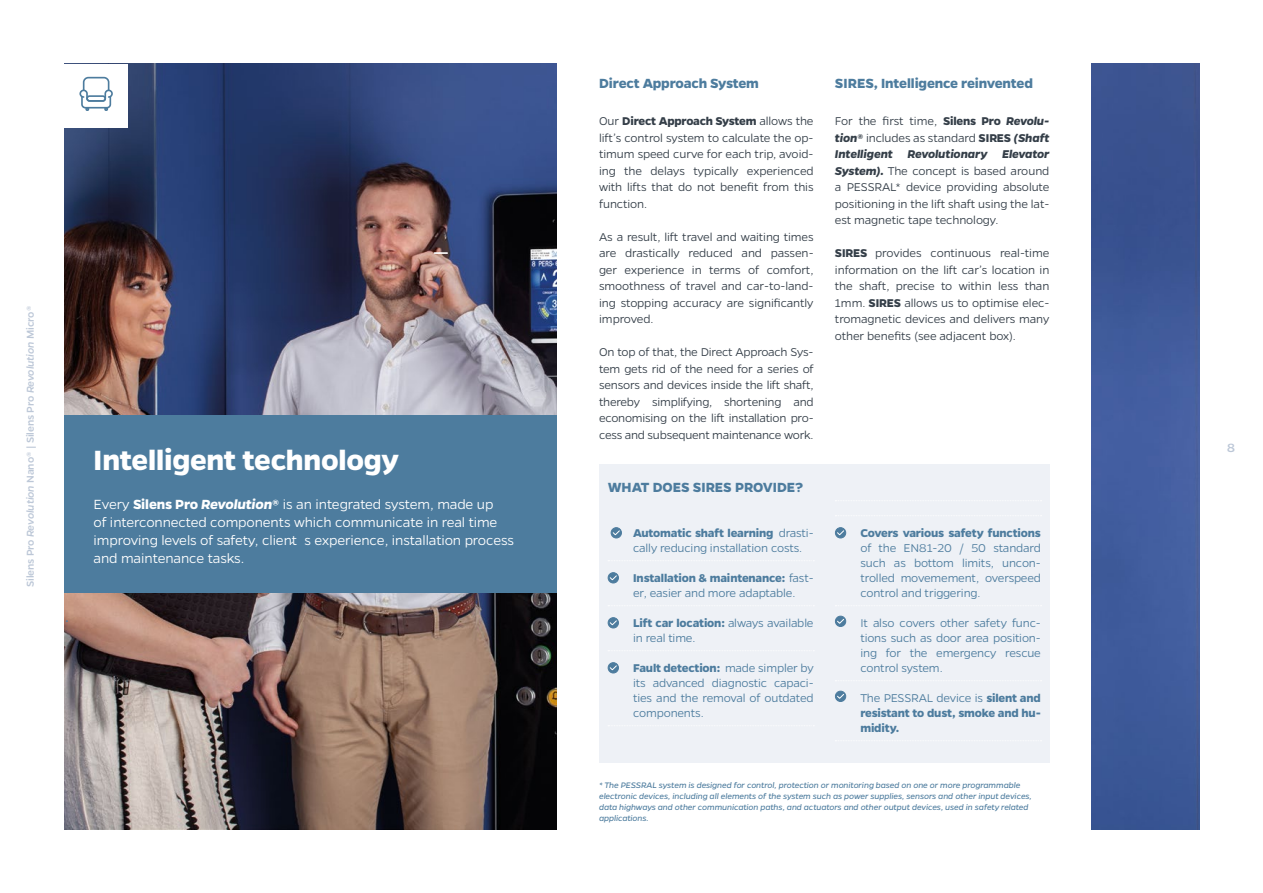
<style>
.page{position:relative;width:1263px;height:893px;background:#fff}
.page>*{position:absolute;margin:0;border:0;box-sizing:border-box;transform-origin:0 0}
.t1{font:700 31.5px "Gentona";letter-spacing:-.01em;color:#fff}
.t2{font:200 28.5px "Gentona";color:#4d7c9e}
.t3{font:300 15px/18px "Gentona";letter-spacing:-.01em;color:#fff}
.t4{font:700 15px "Gentona";letter-spacing:-.01em;color:#4d7c9e}
.t5{font:500 13.5px "Gentona";color:#bcc7d7}
.t6{font:300 12.75px/16.5px "Gentona";letter-spacing:-.01em;color:#343e48;text-align:justify}
.t7{font:300 12.75px/15px "Gentona";letter-spacing:-.015em;color:#4d7c9e}
.t8{font:700 12.75px/15px "Gentona";letter-spacing:-.015em;color:#4d7c9e;text-align:justify}
.t9{font:500 11.25px "Gentona";letter-spacing:-.01em;color:#bcc7d7}
.t10{font:italic 9px/10.8px "Gentona";letter-spacing:-.01em;color:#4d7c9e}
.s1{font-style:italic}
.s2{font-weight:700}
.s3{font-weight:700;font-style:italic}
.s4{font-weight:300}
</style>
<div class="page">
<img style="left:64px;top:64px;width:493px;height:765px">
<img style="left:1092px;top:64px;width:107px;height:765px">
<div style="left:64px;top:416px;width:493px;height:177px;background:#4d7c9e"></div>
<div style="left:599px;top:464px;width:450px;height:299px;background:#eef1f6"></div>
<div style="left:611px;top:528px;width:10px;height:10px;background:#5f89a8;border-radius:50%"></div>
<div style="left:611px;top:527px;width:11px;height:11px;border:1px solid #4d7c9e;border-radius:50%"></div>
<svg style="left:612px;top:529px;width:9px;height:7px"></svg>
<div style="left:608px;top:573px;width:10px;height:10px;background:#5e89a7;border-radius:50%"></div>
<div style="left:608px;top:572px;width:11px;height:11px;border:1px solid #4d7c9e;border-radius:50%"></div>
<svg style="left:609px;top:574px;width:9px;height:7px"></svg>
<div style="left:608px;top:618px;width:10px;height:10px;background:#5e88a7;border-radius:50%"></div>
<div style="left:608px;top:617px;width:11px;height:11px;border:1px solid #4d7c9e;border-radius:50%"></div>
<svg style="left:609px;top:619px;width:9px;height:7px"></svg>
<div style="left:608px;top:663px;width:10px;height:10px;background:#5e88a7;border-radius:50%"></div>
<div style="left:608px;top:662px;width:11px;height:11px;border:1px solid #4d7c9e;border-radius:50%"></div>
<svg style="left:609px;top:664px;width:9px;height:7px"></svg>
<div style="left:835px;top:527px;width:11px;height:11px;border:1px solid #4d7c9e;border-radius:50%"></div>
<svg style="left:836px;top:529px;width:9px;height:7px"></svg>
<div style="left:835px;top:616px;width:11px;height:11px;border:1px solid #4d7c9e;border-radius:50%"></div>
<svg style="left:836px;top:618px;width:9px;height:7px"></svg>
<div style="left:835px;top:691px;width:11px;height:11px;border:1px solid #4d7c9e;border-radius:50%"></div>
<svg style="left:836px;top:693px;width:9px;height:7px"></svg>
<svg style="left:435px;top:252px;width:12px;height:2px"></svg>
<div style="left:64px;top:64px;width:64px;height:64px;background:#fff"></div>
<svg style="left:79px;top:76px;width:34px;height:35px"></svg>
<div style="left:86px;top:95px;width:20px;height:7px;border:2px solid #4d7c9e;border-radius:2px"></div>
<p class="t9" style="left:24px;top:587px;width:283px;rotate:-90deg">Silens Pro <span class="s1">Revolution</span> Nano® | Silens Pro <span class="s1">Revolution</span> Micro®</p>
<h2 class="t2" style="left:64px;top:597px;width:8px">.</h2>
<h1 class="t1" style="left:94px;top:442px;width:307px">Intelligent technology</h1>
<p class="t3" style="left:94px;top:495px;width:405px">Every <span class="s2">Silens Pro</span> <span class="s3">Revolution</span><span class="s2">®</span> is an integrated system, made up of interconnected components which communicate in real time improving levels of safety, client</p>
<p class="t3" style="left:288px;top:538px;width:9px">´</p>
<p class="t3" style="left:304px;top:531px;width:211px">s experience, installation process</p>
<p class="t3" style="left:94px;top:549px;width:152px">and maintenance tasks.</p>
<p class="t4" style="left:599px;top:75px;width:161px">Direct Approach System</p>
<p class="t6" style="left:599px;top:113px;width:216px">Our <span class="s2">Direct Approach System</span> allows the lift’s control system to calculate the op&shy;timum speed curve for each trip, avoid&shy;ing the delays typically experienced with lifts that do not benefit from this function.</p>
<p class="t6" style="left:599px;top:228px;width:216px">As a result, lift travel and waiting times are drastically reduced and passen&shy;ger experience in terms of comfort, smoothness of travel and car-to-land&shy;ing stopping accuracy are significantly improved.</p>
<p class="t6" style="left:599px;top:344px;width:216px">On top of that, the Direct Approach Sys&shy;tem gets rid of the need for a series of sensors and devices inside the lift shaft, thereby simplifying, shortening and economising on the lift installation pro&shy;cess and subsequent maintenance work.</p>
<p class="t4" style="left:608px;top:479px;width:197px">WHAT DOES SIRES PROVIDE?</p>
<p class="t7" style="left:633px;top:525px;width:182px"><span class="s2">Automatic shaft learning</span> drasti&shy;cally reducing installation costs.</p>
<p class="t7" style="left:633px;top:570px;width:182px"><span class="s2">Installation &amp; maintenance:</span> fast&shy;er, easier and more adaptable.</p>
<p class="t7" style="left:633px;top:615px;width:182px"><span class="s2">Lift car location:</span> always available in real time.</p>
<p class="t7" style="left:633px;top:660px;width:182px;text-align:justify"><span class="s2">Fault detection:</span> made simpler by its advanced diagnostic capaci&shy;ties and the removal of outdated components.</p>
<p class="t4" style="left:835px;top:75px;width:199px">SIRES, Intelligence reinvented</p>
<p class="t6" style="left:835px;top:113px;width:216px">For the first time, <span class="s2">Silens Pro</span> <span class="s3">Revolu&shy;tion®</span> includes as standard <span class="s2">SIRES</span> <span class="s3">(Shaft Intelligent Revolutionary Elevator System).</span> The concept is based around a PESSRAL* device providing absolute positioning in the lift shaft using the lat&shy;est magnetic tape technology.</p>
<p class="t6" style="left:835px;top:245px;width:216px"><span class="s2">SIRES</span> provides continuous real-time information on the lift car’s location in the shaft, precise to within less than 1mm. <span class="s2">SIRES</span> allows us to optimise elec&shy;tromagnetic devices and delivers many other benefits (see adjacent box).</p>
<p class="t8" style="left:860px;top:525px;width:182px">Covers various safety functions</p>
<p class="t7" style="left:860px;top:540px;width:182px;text-align:justify">of the EN81-20 / 50 standard such as bottom limits, uncon&shy;trolled movemement, overspeed control and triggering.</p>
<p class="t7" style="left:860px;top:615px;width:182px;text-align:justify">It also covers other safety func&shy;tions such as door area position&shy;ing for the emergency rescue control system.</p>
<p class="t8" style="left:860px;top:690px;width:182px"><span class="s4">The PESSRAL device is</span> silent and resistant to dust, smoke and hu&shy;midity.</p>
<p class="t10" style="left:599px;top:780px;width:434px">* The PESSRAL system is designed for control, protection or monitoring based on one or more programmable electronic devices, including all elements of the system such as power supplies, sensors and other input devices, data highways and other communication paths, and actuators and other output devices, used in safety related applications.</p>
<p class="t5" style="left:1227px;top:440px;width:9px">8</p>
</div>
